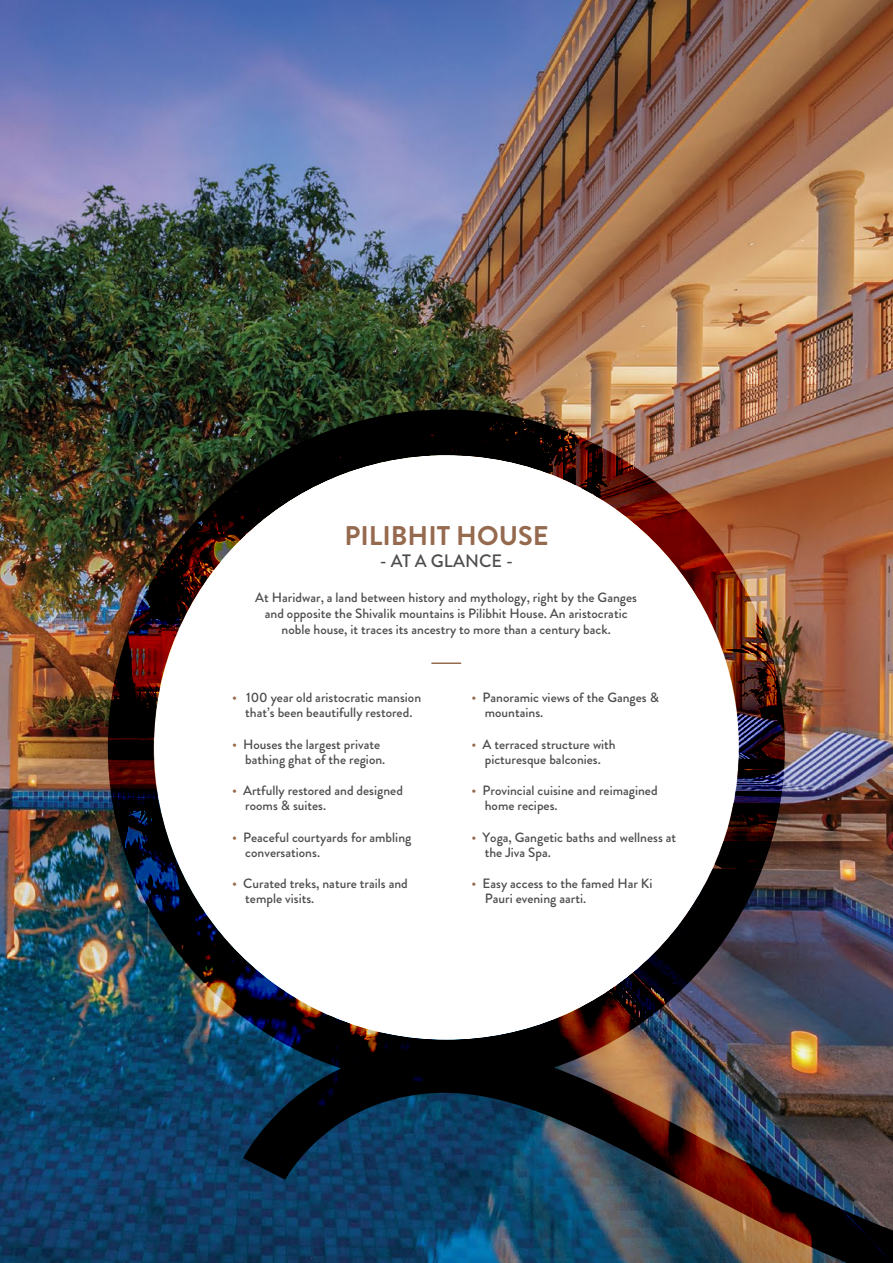
<style>
.page{position:relative;width:893px;height:1263px;background:#fff}
.page>*{position:absolute;margin:0;border:0;box-sizing:border-box;transform-origin:0 0}
.t1{font:700 27px "Brandon Grotesque";color:#956a4e}
.t2{font:500 18px "Brandon Grotesque";color:#4d4d4f}
.t3{font:500 13.5px/15px "Brandon Grotesque";color:#4d4d4f}
.s1{color:#966a4d}
</style>
<div class="page">
<img style="left:0;top:0;width:893px;height:1263px">
<img style="left:108px;top:410px;width:785px;height:853px">
<h1 class="t1" style="left:344px;top:517px;width:206px">PILIBHIT HOUSE</h1>
<h2 class="t2" style="left:380px;top:548px;width:135px">- AT A GLANCE -</h2>
<p class="t3" style="left:255px;top:589px;width:383px;line-height:16.2px;text-align:center">At Haridwar, a land between history and mythology, right by the Ganges and opposite the Shivalik mountains is Pilibhit House. An aristocratic noble house, it traces its ancestry to more than a century back.</p>
<p class="t3" style="left:232px;top:690px;width:191px;text-align:center"><span class="s1">•</span> 100 year old aristocratic mansion that’s been beautifully restored.</p>
<p class="t3" style="left:245px;top:737px;width:142px;text-indent:-13px"><span class="s1">•</span> Houses the largest private bathing ghat of the region.</p>
<p class="t3" style="left:245px;top:783px;width:159px;text-indent:-13px"><span class="s1">•</span> Artfully restored and designed rooms &amp; suites.</p>
<p class="t3" style="left:245px;top:830px;width:168px;text-indent:-13px"><span class="s1">•</span> Peaceful courtyards for ambling conversations.</p>
<p class="t3" style="left:245px;top:876px;width:164px;text-indent:-13px"><span class="s1">•</span> Curated treks, nature trails and temple visits.</p>
<p class="t3" style="left:485px;top:690px;width:176px;text-indent:-13px"><span class="s1">•</span> Panoramic views of the Ganges &amp; mountains.</p>
<p class="t3" style="left:472px;top:737px;width:146px;text-align:center"><span class="s1">•</span> A terraced structure with picturesque balconies.</p>
<p class="t3" style="left:485px;top:783px;width:174px;text-indent:-13px"><span class="s1">•</span> Provincial cuisine and reimagined home recipes.</p>
<p class="t3" style="left:485px;top:830px;width:193px;text-indent:-13px"><span class="s1">•</span> Yoga, Gangetic baths and wellness at the Jiva Spa.</p>
<p class="t3" style="left:485px;top:876px;width:169px;text-indent:-13px"><span class="s1">•</span> Easy access to the famed Har Ki<br>Pauri evening aarti.</p>
</div>
